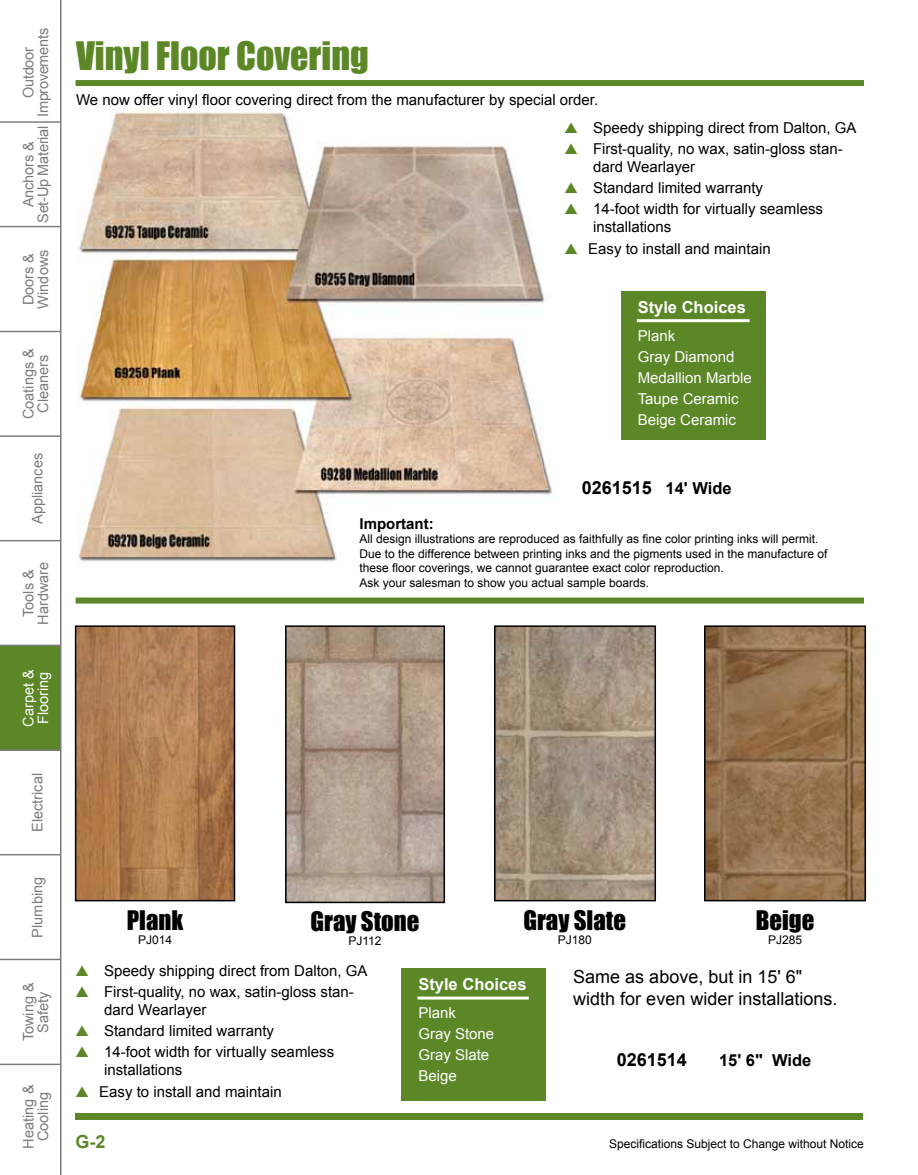
<style>
.page{position:relative;width:918px;height:1175px;background:#fff}
.page>*{position:absolute;margin:0;border:0;box-sizing:border-box;transform-origin:0 0}
.big_header{font:36px "Impact";color:#5c8727}
.Body_Text_Number{font:24.75px "Impact";color:#000}
.t1{font:18px/21.6px "Arial";color:#000}
.t2{font:700 18px "Arial";color:#000}
.SIDEBSAR{font:700 18px "Arial";color:#5c8727}
.t3{font:700 16.5px "Arial";color:#fff}
.t4{font:700 16.5px "Arial";color:#000}
.t5{font:15px/18px "Arial";color:#000}
.t6{font:15px "Arial";color:#fff}
.t7{font:700 15px "Arial";color:#000}
.sidebar{font:14.55px/14.5px "Arial";color:#7b7c7f;text-align:center}
.Headline{font:14.55px "Arial";letter-spacing:-.02em;color:#7b7c7f}
.Headline-2{font:14.55px "Arial";color:#7b7c7f}
.sidebar-2{font:14.55px "Arial";color:#fff}
.t8{font:12px/14.4px "Arial";color:#000}
.s1{color:#5c8727}
.s2{font-size:16.5px}
</style>
<div class="page">
<div style="left:0;top:645px;width:61px;height:105px;background:#5c8727"></div>
<hr style="left:0;top:121px;width:61px;height:2px;background:#7b7c7f">
<hr style="left:0;top:226px;width:61px;height:1px;background:#7b7c7f">
<hr style="left:0;top:331px;width:61px;height:1px;background:#7b7c7f">
<hr style="left:0;top:435px;width:61px;height:2px;background:#7b7c7f">
<hr style="left:0;top:540px;width:61px;height:1px;background:#7b7c7f">
<hr style="left:0;top:644px;width:61px;height:2px;background:#7b7c7f">
<hr style="left:0;top:749px;width:61px;height:2px;background:#7b7c7f">
<hr style="left:0;top:854px;width:61px;height:1px;background:#7b7c7f">
<hr style="left:0;top:958px;width:61px;height:2px;background:#7b7c7f">
<hr style="left:0;top:1063px;width:61px;height:2px;background:#7b7c7f">
<hr style="left:60px;top:0;width:2px;height:1174px;background:#7b7c7f">
<div style="left:75px;top:1113px;width:788px;height:7px;background:#5c8727"></div>
<img style="left:77px;top:108px;width:479px;height:454px">
<div style="left:76px;top:80px;width:788px;height:6px;background:#5c8727"></div>
<div style="left:76px;top:597px;width:788px;height:6px;background:#5c8727"></div>
<img style="left:288px;top:628px;width:154px;height:272px">
<div style="left:285px;top:625px;width:160px;height:278px;border:2px solid #000"></div>
<img style="left:78px;top:628px;width:154px;height:270px">
<div style="left:75px;top:625px;width:160px;height:276px;border:2px solid #000"></div>
<img style="left:497px;top:628px;width:156px;height:270px">
<div style="left:494px;top:625px;width:162px;height:276px;border:2px solid #000"></div>
<img style="left:707px;top:628px;width:156px;height:270px">
<div style="left:704px;top:625px;width:162px;height:276px;border:2px solid #000"></div>
<div style="left:621px;top:291px;width:144px;height:148px;background:#5c8727"></div>
<hr style="left:637px;top:319px;width:113px;height:3px;background:#fff">
<div style="left:402px;top:968px;width:144px;height:132px;background:#5c8727"></div>
<hr style="left:418px;top:996px;width:111px;height:3px;background:#fff">
<p class="Headline" style="left:35px;top:117px;width:90px;rotate:-90deg">Improvements</p>
<p class="Headline" style="left:20px;top:98px;width:52px;rotate:-90deg">Outdoor</p>
<p class="Headline" style="left:35px;top:223px;width:98px;rotate:-90deg">Set-Up Material</p>
<p class="sidebar" style="left:21px;top:207px;width:67px;rotate:-90deg">Anchors &amp;</p>
<p class="sidebar" style="left:21px;top:305px;width:54px;rotate:-90deg">Doors &amp;</p>
<p class="Headline-2" style="left:35px;top:308px;width:60px;rotate:-90deg">Windows</p>
<p class="sidebar" style="left:21px;top:419px;width:73px;rotate:-90deg">Coatings &amp;</p>
<p class="Headline-2" style="left:35px;top:413px;width:60px;rotate:-90deg">Cleaners</p>
<p class="sidebar" style="left:30px;top:524px;width:73px;rotate:-90deg">Appliances</p>
<p class="sidebar" style="left:21px;top:617px;width:49px;rotate:-90deg">Tools &amp;</p>
<p class="Headline" style="left:35px;top:624px;width:64px;rotate:-90deg">Hardware</p>
<p class="sidebar-2" style="left:20px;top:726px;width:59px;rotate:-90deg">Carpet &amp;</p>
<p class="sidebar-2" style="left:35px;top:724px;width:54px;rotate:-90deg">Flooring</p>
<p class="sidebar" style="left:30px;top:832px;width:60px;rotate:-90deg">Electrical</p>
<p class="sidebar" style="left:30px;top:937px;width:62px;rotate:-90deg">Plumbing</p>
<p class="sidebar" style="left:21px;top:1041px;width:60px;rotate:-90deg">Towing &amp;<br>Safety</p>
<p class="sidebar" style="left:21px;top:1148px;width:65px;rotate:-90deg">Heating &amp;</p>
<p class="Headline-2" style="left:35px;top:1141px;width:51px;rotate:-90deg">Cooling</p>
<p class="big_header" style="left:76px;top:33px;width:294px">Vinyl Floor Covering</p>
<p class="t5" style="left:76px;top:91px;width:524px">We now offer vinyl floor covering direct from the manufacturer by special order.</p>
<p class="t5" style="left:565px;top:119px;width:293px"><span class="s1">▲</span> Speedy shipping direct from Dalton, GA</p>
<p class="t5" style="left:593px;top:140px;width:251px;text-indent:-28px"><span class="s1">▲</span> First-quality, no wax, satin-gloss stan&shy;dard Wearlayer</p>
<p class="t5" style="left:565px;top:179px;width:200px"><span class="s1">▲</span> Standard limited warranty</p>
<p class="t5" style="left:593px;top:200px;width:232px;text-indent:-28px"><span class="s1">▲</span> 14-foot width for virtually seamless installations</p>
<p class="t5" style="left:565px;top:239px;width:208px"><span class="s1">▲</span> Easy to install and maintain</p>
<p class="t3" style="left:638px;top:298px;width:110px">Style Choices</p>
<p class="t6" style="left:638px;top:327px;width:39px">Plank</p>
<p class="t6" style="left:638px;top:348px;width:98px">Gray Diamond</p>
<p class="t6" style="left:638px;top:369px;width:116px">Medallion Marble</p>
<p class="t6" style="left:638px;top:390px;width:102px">Taupe Ceramic</p>
<p class="t6" style="left:638px;top:411px;width:100px">Beige Ceramic</p>
<p class="t2" style="left:582px;top:477px;width:151px">0261515 <span class="s2">14' Wide</span></p>
<p class="t7" style="left:360px;top:515px;width:76px">Important:</p>
<p class="t8" style="left:360px;top:532px;width:470px">All design illustrations are reproduced as faithfully as fine color printing inks will permit.<br>Due to the difference between printing inks and the pigments used in the manufacture of these floor coverings, we cannot guarantee exact color reproduction.</p>
<p class="t8" style="left:360px;top:575px;width:291px">Ask your salesman to show you actual sample boards.</p>
<p class="Body_Text_Number" style="left:127px;top:904px;width:58px">Plank</p>
<p class="t8" style="left:138px;top:932px;width:36px">PJ014</p>
<p class="Body_Text_Number" style="left:311px;top:905px;width:110px">Gray Stone</p>
<p class="t8" style="left:348px;top:933px;width:35px">PJ112</p>
<p class="Body_Text_Number" style="left:523px;top:905px;width:104px">Gray Slate</p>
<p class="t8" style="left:558px;top:932px;width:36px">PJ180</p>
<p class="Body_Text_Number" style="left:756px;top:905px;width:60px">Beige</p>
<p class="t8" style="left:768px;top:932px;width:36px">PJ285</p>
<p class="t5" style="left:76px;top:961px;width:293px"><span class="s1">▲</span> Speedy shipping direct from Dalton, GA</p>
<p class="t5" style="left:104px;top:982px;width:251px;text-indent:-28px"><span class="s1">▲</span> First-quality, no wax, satin-gloss stan&shy;dard Wearlayer</p>
<p class="t5" style="left:76px;top:1021px;width:200px"><span class="s1">▲</span> Standard limited warranty</p>
<p class="t5" style="left:104px;top:1042px;width:232px;text-indent:-28px"><span class="s1">▲</span> 14-foot width for virtually seamless installations</p>
<p class="t5" style="left:76px;top:1082px;width:208px"><span class="s1">▲</span> Easy to install and maintain</p>
<p class="SIDEBSAR" style="left:76px;top:1131px;width:32px">G-2</p>
<p class="t3" style="left:418px;top:975px;width:110px">Style Choices</p>
<p class="t6" style="left:418px;top:1004px;width:39px">Plank</p>
<p class="t6" style="left:418px;top:1025px;width:77px">Gray Stone</p>
<p class="t6" style="left:418px;top:1046px;width:72px">Gray Slate</p>
<p class="t6" style="left:418px;top:1067px;width:40px">Beige</p>
<p class="t1" style="left:573px;top:965px;width:266px">Same as above, but in 15' 6" width for even wider installations.</p>
<p class="t2" style="left:617px;top:1049px;width:72px">0261514</p>
<p class="t4" style="left:719px;top:1050px;width:94px">15' 6" Wide</p>
<p class="t8" style="left:609px;top:1136px;width:256px">Specifications Subject to Change without Notice</p>
</div>
